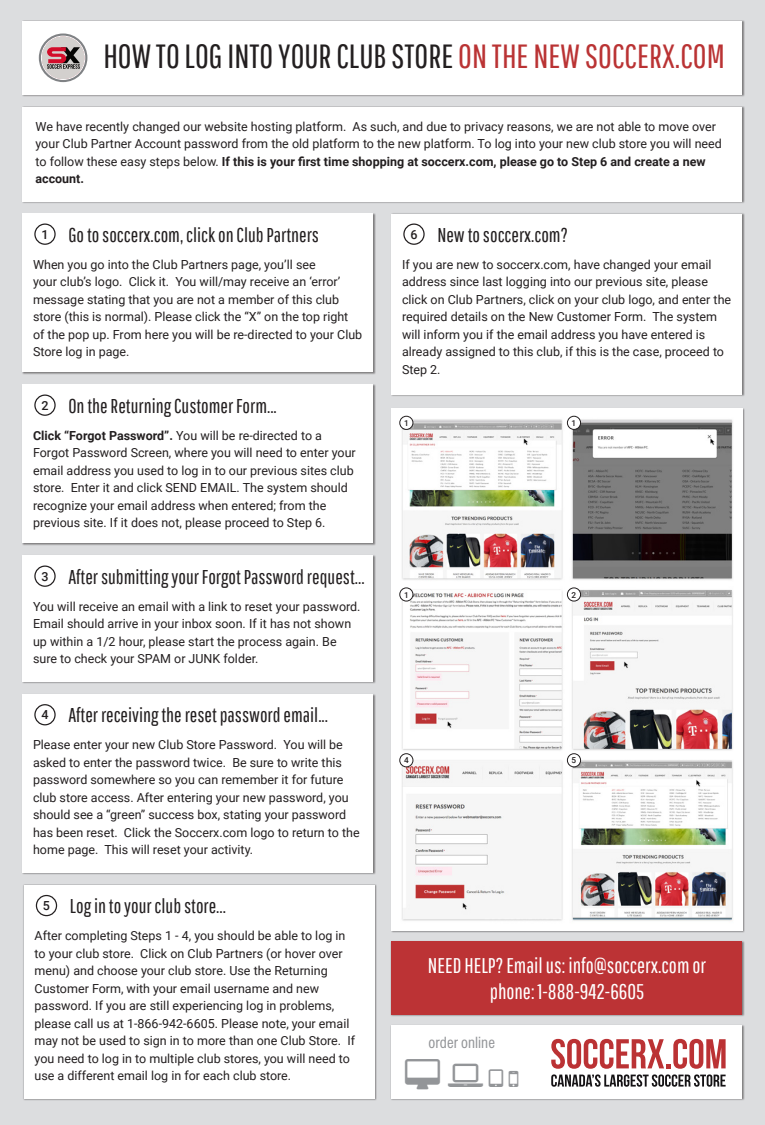
<style>
.page{position:relative;width:765px;height:1125px;background:#dcdddf}
.page>*{position:absolute;margin:0;border:0;box-sizing:border-box;transform-origin:0 0}
.t1{font:33.5px "Pathway Gothic One";color:#231f20}
.t2{font:21.25px "Pathway Gothic One";color:#fff}
.t3{font:20px "Pathway Gothic One";color:#231f20}
.t4{font:16.88px "Nimbus San Con";color:#939598}
.t5{font:12.5px/17.5px "Roboto";color:#231f20}
.t6{font:500 12.5px "Roboto";color:#231f20}
.t7{font:500 8.25px "Roboto";color:#231f20}
.s1{color:#ba3334}
.s2{font-weight:700}
</style>
<div class="page">
<div style="left:21px;top:20px;width:724px;height:77px;background:#231f20;opacity:.5"></div>
<div style="left:22px;top:21px;width:720px;height:73px;background:#fff"></div>
<div style="left:21px;top:106px;width:724px;height:97px;background:#231f20;opacity:.5"></div>
<div style="left:22px;top:107px;width:720px;height:94px;background:#fff"></div>
<div style="left:21px;top:213px;width:355px;height:162px;background:#231f20;opacity:.5"></div>
<div style="left:22px;top:214px;width:351px;height:158px;background:#fff"></div>
<div style="left:21px;top:384px;width:355px;height:162px;background:#231f20;opacity:.5"></div>
<div style="left:22px;top:385px;width:351px;height:158px;background:#fff"></div>
<div style="left:21px;top:555px;width:355px;height:129px;background:#231f20;opacity:.5"></div>
<div style="left:22px;top:556px;width:351px;height:126px;background:#fff"></div>
<div style="left:23px;top:884px;width:354px;height:217px;background:#231f20;opacity:.5"></div>
<div style="left:24px;top:885px;width:351px;height:214px;background:#fff"></div>
<div style="left:390px;top:213px;width:355px;height:184px;background:#231f20;opacity:.5"></div>
<div style="left:392px;top:214px;width:350px;height:181px;background:#fff"></div>
<div style="left:21px;top:693px;width:355px;height:182px;background:#231f20;opacity:.5"></div>
<div style="left:22px;top:694px;width:351px;height:179px;background:#fff"></div>
<div style="left:391px;top:1025px;width:354px;height:76px;background:#231f20;opacity:.5"></div>
<div style="left:392px;top:1025px;width:350px;height:74px;background:#fff"></div>
<div style="left:391px;top:941px;width:354px;height:76px;background:#231f20;opacity:.5"></div>
<div style="left:392px;top:942px;width:350px;height:73px;background:#bc3335"></div>
<svg style="left:551px;top:1039px;width:175px;height:48px"></svg>
<svg style="left:39px;top:34px;width:48px;height:48px"></svg>
<div style="left:41px;top:36px;width:44px;height:44px;border:1px solid #fff;border-radius:50%"></div>
<svg style="left:42px;top:37px;width:42px;height:42px;background:#b79da0"></svg>
<div style="left:34px;top:224px;width:22px;height:21px;border:1px solid #231f20;border-radius:50%"></div>
<div style="left:34px;top:395px;width:22px;height:21px;border:1px solid #231f20;border-radius:50%"></div>
<div style="left:34px;top:566px;width:22px;height:21px;border:1px solid #231f20;border-radius:50%"></div>
<div style="left:36px;top:895px;width:21px;height:21px;border:1px solid #231f20;border-radius:50%"></div>
<div style="left:403px;top:224px;width:22px;height:21px;border:1px solid #231f20;border-radius:50%"></div>
<div style="left:34px;top:704px;width:22px;height:21px;border:1px solid #231f20;border-radius:50%"></div>
<img style="left:392px;top:408px;width:350px;height:523px">
<div style="left:400px;top:416px;width:13px;height:13px;background:#fff;border-radius:50%"></div>
<div style="left:399px;top:416px;width:14px;height:14px;border:1px solid #231f20;border-radius:50%"></div>
<div style="left:567px;top:416px;width:14px;height:13px;background:#fff;border-radius:50%"></div>
<div style="left:567px;top:416px;width:14px;height:14px;border:1px solid #231f20;border-radius:50%"></div>
<div style="left:400px;top:588px;width:13px;height:13px;background:#fff;border-radius:50%"></div>
<div style="left:399px;top:587px;width:14px;height:14px;border:1px solid #231f20;border-radius:50%"></div>
<div style="left:400px;top:754px;width:13px;height:13px;background:#fff;border-radius:50%"></div>
<div style="left:399px;top:753px;width:14px;height:14px;border:1px solid #231f20;border-radius:50%"></div>
<div style="left:567px;top:754px;width:14px;height:13px;background:#fff;border-radius:50%"></div>
<div style="left:567px;top:753px;width:14px;height:14px;border:1px solid #231f20;border-radius:50%"></div>
<div style="left:567px;top:588px;width:14px;height:13px;background:#fff;border-radius:50%"></div>
<div style="left:567px;top:587px;width:14px;height:14px;border:1px solid #231f20;border-radius:50%"></div>
<p class="t1" style="left:103px;top:36px;width:623px">HOW TO LOG INTO YOUR CLUB STORE <span class="s1">ON THE NEW SOCCERX.COM</span></p>
<p class="t5" style="left:35px;top:117px;width:688px">We have recently changed our website hosting platform. As such, and due to privacy reasons, we are not able to move over your Club Partner Account password from the old platform to the new platform. To log into your new club store you will need to follow these easy steps below. <span class="s2">If this is your first time shopping at soccerx.com, please go to Step 6 and create a new account.</span></p>
<p class="t6" style="left:41px;top:226px;width:9px">1</p>
<p class="t3" style="left:68px;top:222px;width:252px">Go to soccerx.com, click on Club Partners</p>
<p class="t5" style="left:33px;top:255px;width:331px">When you go into the Club Partners page, you’ll see<br>your club’s logo. Click it. You will/may receive an ‘error’ message stating that you are not a member of this club store (this is normal). Please click the “X” on the top right of the pop up. From here you will be re-directed to your Club Store log in page.</p>
<p class="t6" style="left:41px;top:397px;width:9px">2</p>
<p class="t3" style="left:68px;top:393px;width:210px">On the Returning Customer Form...</p>
<p class="t5" style="left:33px;top:426px;width:324px"><span class="s2">Click “Forgot Password”.</span> You will be re-directed to a Forgot Password Screen, where you will need to enter your email address you used to log in to our previous sites club store. Enter it and click SEND EMAIL. The system should recognize your email address when entered; from the previous site. If it does not, please proceed to Step 6.</p>
<p class="t6" style="left:41px;top:568px;width:9px">3</p>
<p class="t3" style="left:68px;top:564px;width:298px">After submitting your Forgot Password request...</p>
<p class="t5" style="left:33px;top:597px;width:329px">You will receive an email with a link to reset your password.<br>Email should arrive in your inbox soon. If it has not shown up within a 1/2 hour, please start the process again. Be sure to check your SPAM or JUNK folder.</p>
<p class="t6" style="left:41px;top:706px;width:9px">4</p>
<p class="t3" style="left:68px;top:703px;width:261px">After receiving the reset password email...</p>
<p class="t5" style="left:33px;top:736px;width:328px">Please enter your new Club Store Password. You will be asked to enter the password twice. Be sure to write this password somewhere so you can remember it for future club store access. After entering your new password, you should see a “green” success box, stating your password has been reset. Click the Soccerx.com logo to return to the home page. This will reset your activity.</p>
<p class="t6" style="left:43px;top:897px;width:9px">5</p>
<p class="t3" style="left:70px;top:894px;width:158px">Log in to your club store...</p>
<p class="t5" style="left:35px;top:927px;width:322px">After completing Steps 1 - 4, you should be able to log in to your club store. Click on Club Partners (or hover over menu) and choose your club store. Use the Returning Customer Form, with your email username and new password. If you are still experiencing log in problems, please call us at 1-866-942-6605. Please note, your email may not be used to sign in to more than one Club Store. If you need to log in to multiple club stores, you will need to use a different email log in for each club store.</p>
<p class="t6" style="left:410px;top:226px;width:9px">6</p>
<p class="t3" style="left:437px;top:222px;width:132px">New to soccerx.com?</p>
<p class="t5" style="left:402px;top:255px;width:331px">If you are new to soccerx.com, have changed your email address since last logging into our previous site, please click on Club Partners, click on your club logo, and enter the required details on the New Customer Form. The system will inform you if the email address you have entered is already assigned to this club, if this is the case, proceed to Step 2.</p>
<p class="t7" style="left:404px;top:417px;width:6px">1</p>
<p class="t7" style="left:572px;top:417px;width:6px">1</p>
<p class="t7" style="left:404px;top:589px;width:6px">1</p>
<p class="t7" style="left:572px;top:589px;width:6px">2</p>
<p class="t7" style="left:404px;top:755px;width:6px">4</p>
<p class="t7" style="left:572px;top:755px;width:6px">5</p>
<p class="t2" style="left:428px;top:953px;width:280px">NEED HELP? Email us: info@soccerx.com or</p>
<p class="t2" style="left:490px;top:979px;width:156px">phone: 1-888-942-6605</p>
<p class="t4" style="left:429px;top:1034px;width:68px">order online</p>
</div>
